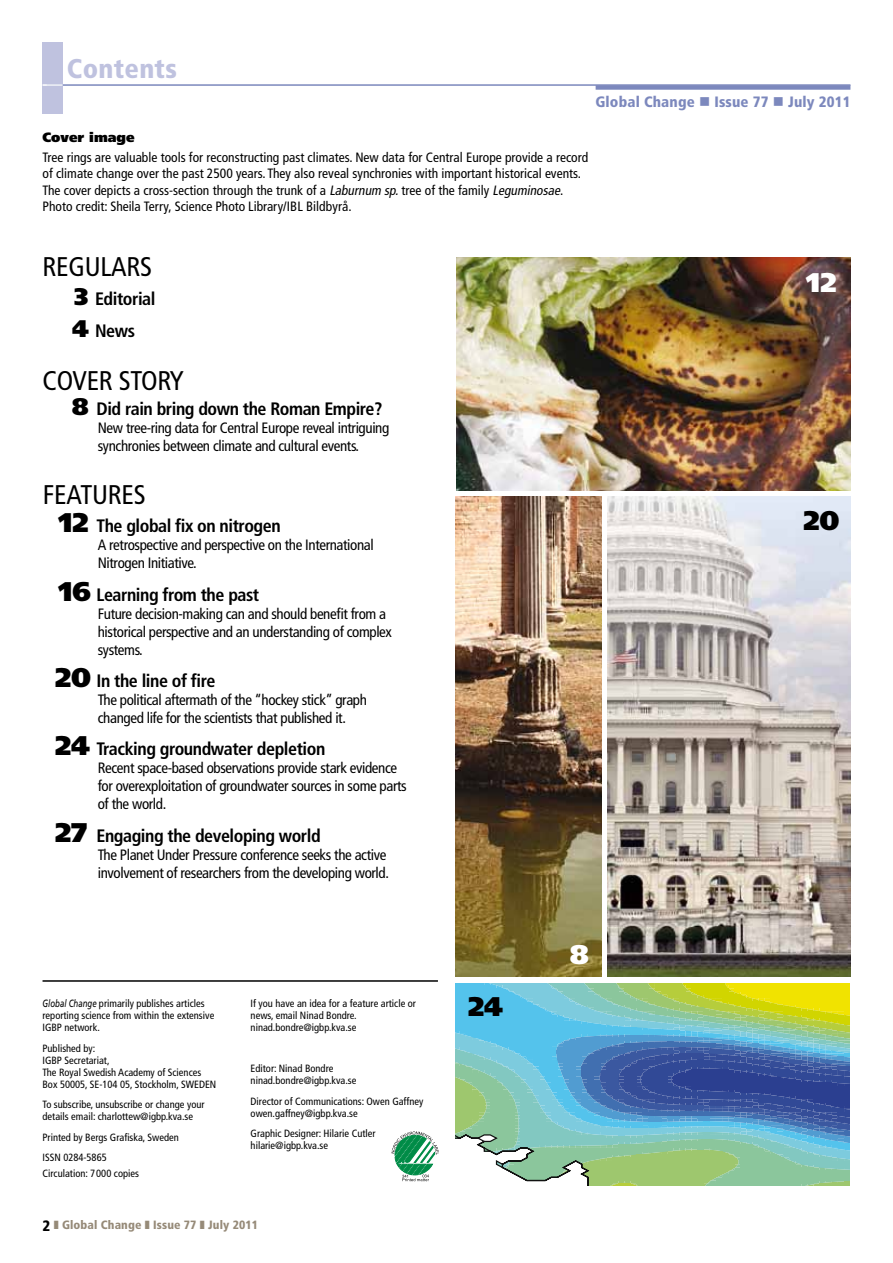
<style>
.page{position:relative;width:893px;height:1263px;background:#fff}
.page>*{position:absolute;margin:0;border:0;box-sizing:border-box;transform-origin:0 0}
.t1{font:condensed 27px "Frutiger LT Std";color:#000}
.t2{font:900 condensed 27px "Frutiger LT Std";letter-spacing:.01em;color:#bfc2df}
.t3{font:900 27px "Frutiger LT Std";color:#000}
.t4{font:900 27px "Frutiger LT Std";color:#fff}
.t5{font:700 condensed 18px/32.5px "Frutiger LT Std";letter-spacing:-.025em;color:#000}
.t6{font:condensed 15px/18px "Frutiger LT Std";letter-spacing:-.025em;color:#000}
.t7{font:900 condensed 15px "Frutiger LT Std";letter-spacing:.01em;color:#7c88bd}
.t8{font:condensed 13.5px/16.2px "Frutiger LT Std";color:#000}
.t9{font:900 13.5px "Frutiger LT Std";color:#000}
.t10{font:900 condensed 12px "Frutiger LT Std";letter-spacing:.01em;color:#968a78}
.t11{font:condensed 10.5px/12px "Frutiger LT Std";color:#000}
.s1{font-style:italic}
.s2{font-weight:900;font-stretch:normal;font-size:24px}
.s3{font-weight:900;font-stretch:normal;font-size:27px}
.s4{font-style:italic;font-stretch:normal}
.s5{font-size:15px;color:#000}
</style>
<div class="page">
<div style="left:43px;top:43px;width:20px;height:71px;background:#bfc2df"></div>
<hr style="left:47px;top:84px;width:803px;height:2px;background:#7c88bd">
<hr style="left:43px;top:84px;width:20px;height:2px;background:#fff">
<div style="left:596px;top:85px;width:254px;height:5px;background:#7c88bd"></div>
<svg style="left:455px;top:983px;width:394px;height:202px"></svg>
<img style="left:457px;top:257px;width:393px;height:233px">
<img style="left:455px;top:496px;width:146px;height:481px">
<img style="left:608px;top:496px;width:242px;height:481px">
<svg style="left:391px;top:1131px;width:48px;height:50px"></svg>
<hr style="left:43px;top:980px;width:395px;height:2px;background:#000">
<h1 class="t2" style="left:67px;top:53px;width:111px">Contents</h1>
<h3 class="t7" style="left:595px;top:92px;width:256px">Global Change ■ Issue 77 ■ July 2011</h3>
<p class="t9" style="left:43px;top:129px;width:94px">Cover image</p>
<p class="t8" style="left:43px;top:149px;width:547px">Tree rings are valuable tools for reconstructing past climates. New data for Central Europe provide a record of climate change over the past 2500 years. They also reveal synchronies with important historical events.<br>The cover depicts a cross-section through the trunk of a <span class="s1">Laburnum sp.</span>tree of the family <span class="s1">Leguminosae</span>.<br>Photo credit: Sheila Terry, Science Photo Library/IBL Bildbyrå.</p>
<h1 class="t1" style="left:43px;top:251px;width:15px">regulars</h1>
<h2 class="t5" style="left:72px;top:282px;width:85px"><span class="s2">3</span> Editorial<br><span class="s2">4</span> News</h2>
<h1 class="t1" style="left:43px;top:364px;width:91px">cover stor</h1>
<h1 class="t1" style="left:170px;top:364px;width:12px">y</h1>
<h2 class="t5" style="left:72px;top:392px;width:312px"><span class="s2">8</span> Did rain bring down the Roman Empire?</h2>
<h3 class="t6" style="left:98px;top:419px;width:293px">New tree-ring data for Central Europe reveal intriguing synchronies between climate and cultural events.</h3>
<h1 class="t1" style="left:43px;top:479px;width:25px">Features</h1>
<h2 class="t5" style="left:59px;top:510px;width:224px"><span class="s3">12</span> The global fix on nitrogen</h2>
<h3 class="t6" style="left:98px;top:536px;width:278px">A retrospective and perspective on the International<br>Nitrogen Initiative.</h3>
<h2 class="t5" style="left:59px;top:578px;width:202px"><span class="s3">16</span> Learning from the past</h2>
<h3 class="t6" style="left:98px;top:604px;width:296px">Future decision-making can and should benefit from a historical perspective and an understanding of complex systems.</h3>
<h2 class="t5" style="left:55px;top:664px;width:162px"><span class="s3">20</span> In the line of fire</h2>
<h3 class="t6" style="left:98px;top:691px;width:271px">The political aftermath of the “hockey stick” graph changed life for the scientists that published it.</h3>
<h2 class="t5" style="left:55px;top:733px;width:272px"><span class="s3">24</span> Tracking groundwater depletion</h2>
<h3 class="t6" style="left:98px;top:759px;width:310px">Recent space-based observations provide stark evidence for overexploitation of groundwater sources in some parts of the world.</h3>
<h2 class="t5" style="left:55px;top:819px;width:267px"><span class="s3">27</span> Engaging the developing world</h2>
<h3 class="t6" style="left:98px;top:846px;width:293px">The Planet Under Pressure conference seeks the active involvement of researchers from the developing world.</h3>
<h1 class="t4" style="left:806px;top:266px;width:32px">12</h1>
<h1 class="t3" style="left:803px;top:504px;width:37px">20</h1>
<p class="t11" style="left:43px;top:997px;width:173px"><span class="s4">Global Change</span> primarily publishes articles reporting science from within the extensive<br>IGBP network.</p>
<p class="t11" style="left:43px;top:1042px;width:175px">Published by:<br>IGBP Secretariat,<br>The Royal Swedish Academy of Sciences<br>Box 50005, SE-104 05, Stockholm, SWEDEN</p>
<p class="t11" style="left:43px;top:1098px;width:164px">To subscribe, unsubscribe or change your details email: charlottew@igbp.kva.se</p>
<p class="t11" style="left:43px;top:1127px;width:138px;line-height:20.5px">Printed by Bergs Grafiska, Sweden<br>ISSN 0284-5865</p>
<p class="t11" style="left:43px;top:1168px;width:98px">Circulation: 7000 copies</p>
<p class="t11" style="left:251px;top:997px;width:167px">If you have an idea for a feature article or news, email Ninad Bondre. ninad.bondre@igbp.kva.se</p>
<p class="t11" style="left:251px;top:1062px;width:107px">Editor: Ninad Bondre ninad.bondre@igbp.kva.se</p>
<p class="t11" style="left:251px;top:1095px;width:174px">Director of Communications: Owen Gaffney owen.gaffney@igbp.kva.se</p>
<p class="t11" style="left:251px;top:1127px;width:126px">Graphic Designer: Hilarie Cutler hilarie@igbp.kva.se</p>
<p class="t10" style="left:43px;top:1217px;width:217px"><span class="s5">2</span> ❚ Global Change ❚ Issue 77 ❚ July 2011</p>
<h1 class="t3" style="left:468px;top:990px;width:36px">24</h1>
<h1 class="t4" style="left:570px;top:938px;width:20px">8</h1>
</div>
